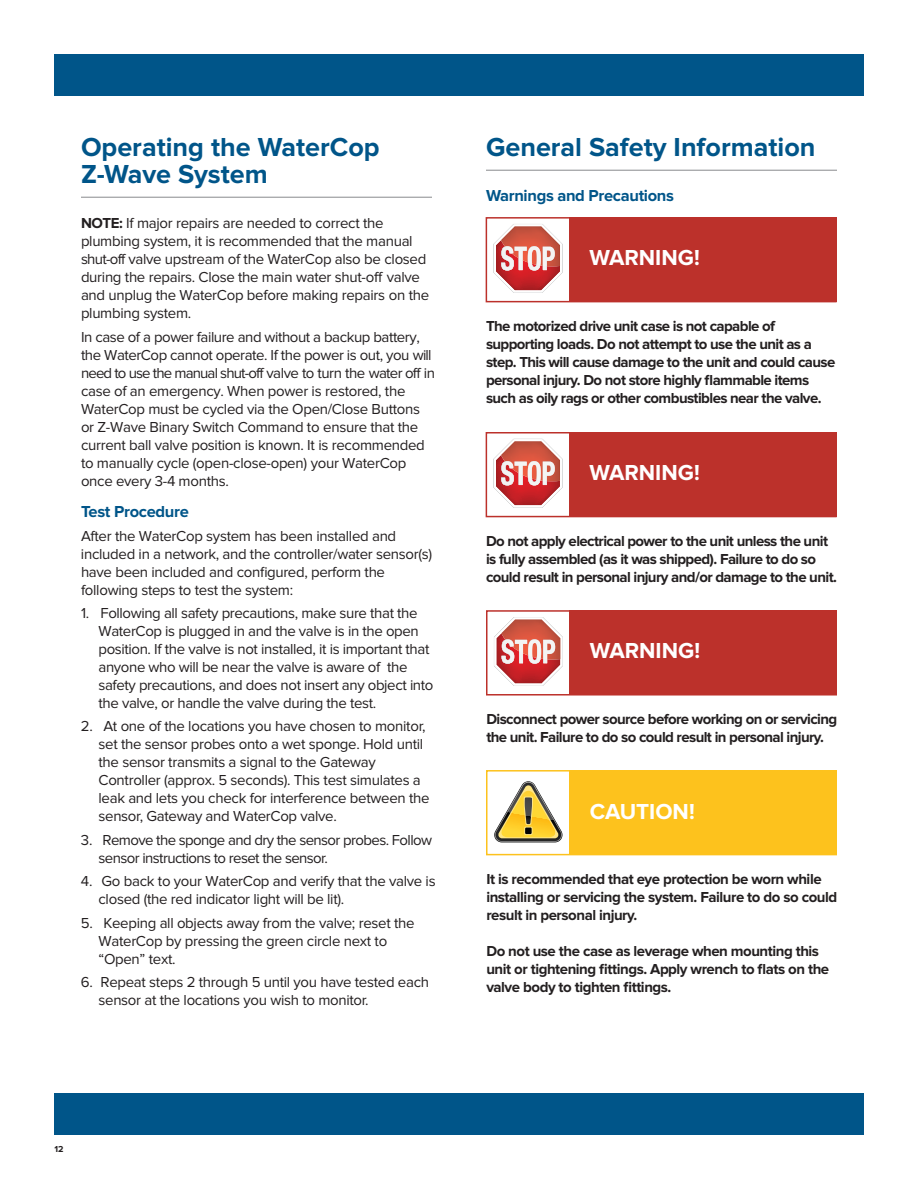
<style>
.page{position:relative;width:918px;height:1188px;background:#fff}
.page>*{position:absolute;margin:0;border:0;box-sizing:border-box;transform-origin:0 0}
.t1{font:700 27px/27px "Proxima Nova";color:#005589}
.t2{font:700 22.5px "Proxima Nova";color:#fff}
.t3{font:700 16.5px "Proxima Nova";letter-spacing:-.02em;color:#005589}
.t4{font:15px/18px "Proxima Nova";letter-spacing:-.02em;color:#231f20}
.t5{font:700 15px/18px "Proxima Nova";letter-spacing:-.04em;color:#231f20}
.t6{font:15px/18px "Proxima Nova";letter-spacing:-.04em;color:#231f20}
.t7{font:700 9px "Proxima Nova";color:#231f20}
.s1{font-weight:700}
</style>
<div class="page">
<hr style="left:81px;top:197px;width:351px;height:1px;background:#898a8d">
<hr style="left:486px;top:170px;width:351px;height:1px;background:#898a8d">
<div style="left:54px;top:54px;width:810px;height:41px;background:#005589"></div>
<div style="left:54px;top:1093px;width:810px;height:41px;background:#005589"></div>
<div style="left:486px;top:217px;width:351px;height:85px;border:2px solid #bc312b"></div>
<svg style="left:494px;top:224px;width:68px;height:69px"></svg>
<div style="left:569px;top:217px;width:268px;height:85px;background:#bc312b"></div>
<div style="left:486px;top:432px;width:351px;height:85px;border:2px solid #bc312b"></div>
<svg style="left:494px;top:439px;width:68px;height:69px"></svg>
<div style="left:569px;top:432px;width:268px;height:85px;background:#bc312b"></div>
<div style="left:486px;top:610px;width:351px;height:86px;border:2px solid #bc312b"></div>
<svg style="left:494px;top:617px;width:69px;height:69px"></svg>
<div style="left:570px;top:611px;width:267px;height:84px;background:#bc312b"></div>
<div style="left:486px;top:770px;width:351px;height:85px;border:2px solid #fdc21d"></div>
<svg style="left:494px;top:781px;width:69px;height:61px"></svg>
<svg style="left:524px;top:827px;width:9px;height:8px"></svg>
<div style="left:525px;top:828px;width:7px;height:6px;background:#020303"></div>
<div style="left:570px;top:770px;width:267px;height:85px;background:#fdc21d"></div>
<h1 class="t1" style="left:81px;top:137px;width:300px">Operating the WaterCop<br>Z-Wave System</h1>
<p class="t4" style="left:81px;top:216px;width:350px"><span class="s1">NOTE:</span> If major repairs are needed to correct the plumbing system, it is recommended that the manual shut-off valve upstream of the WaterCop also be closed during the repairs. Close the main water shut-off valve and unplug the WaterCop before making repairs on the plumbing system.</p>
<p class="t4" style="left:81px;top:330px;width:356px">In case of a power failure and without a backup battery, the WaterCop cannot operate. If the power is out, you will need to use the manual shut-off valve to turn the water off in case of an emergency. When power is restored, the WaterCop must be cycled via the Open/Close Buttons or Z-Wave Binary Switch Command to ensure that the current ball valve position is known. It is recommended to manually cycle (open-close-open) your WaterCop once every 3-4 months.</p>
<p class="t3" style="left:81px;top:507px;width:109px">Test Procedure</p>
<p class="t4" style="left:81px;top:529px;width:353px">After the WaterCop system has been installed and included in a network, and the controller/water sensor(s) have been included and configured, perform the following steps to test the system:</p>
<p class="t4" style="left:99px;top:605px;width:336px;text-indent:-18px">1. Following all safety precautions, make sure that the WaterCop is plugged in and the valve is in the open position. If the valve is not installed, it is important that anyone who will be near the valve is aware of the safety precautions, and does not insert any object into the valve, or handle the valve during the test.</p>
<p class="t4" style="left:99px;top:718px;width:333px;text-indent:-18px">2. At one of the locations you have chosen to monitor, set the sensor probes onto a wet sponge. Hold until the sensor transmits a signal to the Gateway Controller (approx. 5 seconds). This test simulates a leak and lets you check for interference between the sensor, Gateway and WaterCop valve.</p>
<p class="t6" style="left:99px;top:831px;width:335px;text-indent:-18px">3. Remove the sponge and dry the sensor probes. Follow sensor instructions to reset the sensor.</p>
<p class="t4" style="left:99px;top:873px;width:339px;text-indent:-18px">4. Go back to your WaterCop and verify that the valve is closed (the red indicator light will be lit).</p>
<p class="t4" style="left:99px;top:914px;width:318px;text-indent:-18px">5. Keeping all objects away from the valve; reset the<br>WaterCop by pressing the green circle next to “Open” text.</p>
<p class="t4" style="left:99px;top:974px;width:332px;text-indent:-18px">6. Repeat steps 2 through 5 until you have tested each sensor at the locations you wish to monitor.</p>
<h1 class="t1" style="left:486px;top:137px;width:331px">General Safety Information</h1>
<p class="t3" style="left:486px;top:191px;width:190px">Warnings and Precautions</p>
<h2 class="t2" style="left:589px;top:250px;width:112px">WARNING!</h2>
<p class="t5" style="left:486px;top:319px;width:351px">The motorized drive unit case is not capable of supporting loads. Do not attempt to use the unit as a step. This will cause damage to the unit and could cause personal injury. Do not store highly flammable items such as oily rags or other combustibles near the valve.</p>
<h2 class="t2" style="left:589px;top:465px;width:112px">WARNING!</h2>
<p class="t5" style="left:486px;top:534px;width:353px">Do not apply electrical power to the unit unless the unit is fully assembled (as it was shipped). Failure to do so could result in personal injury and/or damage to the unit.</p>
<h2 class="t2" style="left:590px;top:643px;width:112px">WARNING!</h2>
<p class="t5" style="left:486px;top:712px;width:353px">Disconnect power source before working on or servicing the unit. Failure to do so could result in personal injury.</p>
<h2 class="t2" style="left:590px;top:805px;width:107px">CAUTION!</h2>
<p class="t5" style="left:486px;top:872px;width:352px">It is recommended that eye protection be worn while installing or servicing the system. Failure to do so could result in personal injury.</p>
<p class="t5" style="left:486px;top:944px;width:344px">Do not use the case as leverage when mounting this unit or tightening fittings. Apply wrench to flats on the valve body to tighten fittings.</p>
<p class="t7" style="left:55px;top:1146px;width:10px">12</p>
</div>
